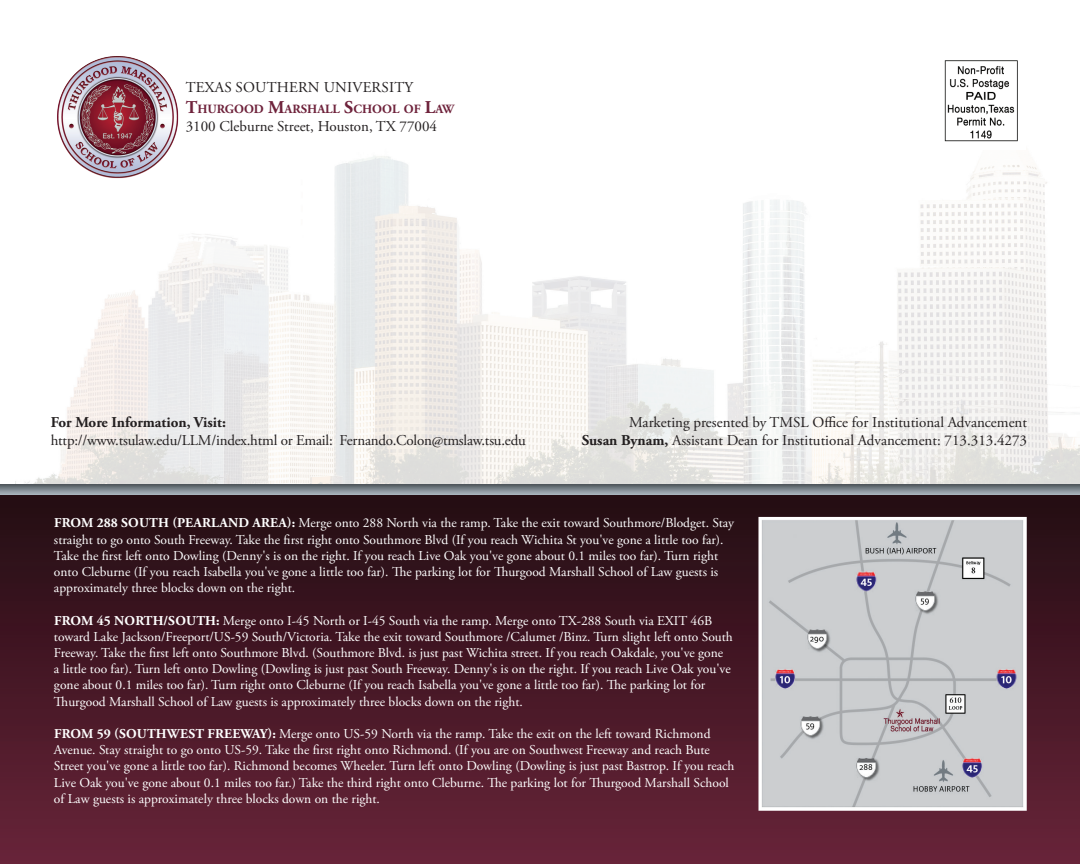
<style>
.page{position:relative;width:1080px;height:864px;background:#fff}
.page>*{position:absolute;margin:0;border:0;box-sizing:border-box;transform-origin:0 0}
.t1{font:15px/18px "Adobe Garamond Pro";color:#231f20;text-align:right}
.t2{font:700 15px "Adobe Garamond Pro";color:#231f20}
.t3{font:13.5px/16.2px "Adobe Garamond Pro";color:#fff}
.t4{font:700 12.6px "Adobe Garamond Pro";color:#6e223b}
.s1{font-size:18px}
.s2{font-weight:700}
</style>
<div class="page">
<img style="left:15px;top:156px;width:1065px;height:328px">
<div style="left:0;top:493px;width:1080px;height:371px;background:linear-gradient(to bottom,#230c12,#682339)"></div>
<img style="left:54px;top:56px;width:127px;height:125px">
<img style="left:944px;top:60px;width:74px;height:82px">
<img style="left:761px;top:520px;width:263px;height:288px">
<div style="left:758px;top:517px;width:269px;height:294px;border:2px solid #fff"></div>
<svg style="left:0;top:484px;width:1080px;height:11px;background:#7d868e"></svg>
<p class="t1" style="left:186px;top:78px;width:229px">TEXAS SOUTHERN UNIVERSITY</p>
<p class="t4" style="left:186px;top:102px;width:270px"><span class="s1">T</span>HURGOOD <span class="s1">M</span>ARSHALL <span class="s1">S</span>CHOOL OF <span class="s1">L</span>AW</p>
<p class="t1" style="left:186px;top:118px;width:253px">3100 Cleburne Street, Houston, TX 77004</p>
<p class="t2" style="left:51px;top:413px;width:177px">For More Information, Visit:</p>
<p class="t1" style="left:51px;top:431px;width:477px">http://www.tsulaw.edu/LLM/index.html or Email: Fernando.Colon@tmslaw.tsu.edu</p>
<p class="t1" style="left:582px;top:414px;width:447px">Marketing presented by TMSL Office for Institutional Advancement<br><span class="s2">Susan Bynam,</span> Assistant Dean for Institutional Advancement: 713.313.4273</p>
<p class="t3" style="left:54px;top:516px;width:682px"><span class="s2">FROM 288 SOUTH (PEARLAND AREA):</span> Merge onto 288 North via the ramp. Take the exit toward Southmore/Blodget. Stay straight to go onto South Freeway. Take the first right onto Southmore Blvd (If you reach Wichita St you've gone a little too far).<br>Take the first left onto Dowling (Denny's is on the right. If you reach Live Oak you've gone about 0.1 miles too far). Turn right onto Cleburne (If you reach Isabella you've gone a little too far). The parking lot for Thurgood Marshall School of Law guests is approximately three blocks down on the right.</p>
<p class="t3" style="left:54px;top:613px;width:680px"><span class="s2">FROM 45 NORTH/SOUTH:</span> Merge onto I-45 North or I-45 South via the ramp. Merge onto TX-288 South via EXIT 46B toward Lake Jackson/Freeport/US-59 South/Victoria. Take the exit toward Southmore /Calumet /Binz. Turn slight left onto South Freeway. Take the first left onto Southmore Blvd. (Southmore Blvd. is just past Wichita street. If you reach Oakdale, you've gone<br>a little too far). Turn left onto Dowling (Dowling is just past South Freeway. Denny's is on the right. If you reach Live Oak you've gone about 0.1 miles too far). Turn right onto Cleburne (If you reach Isabella you've gone a little too far). The parking lot for Thurgood Marshall School of Law guests is approximately three blocks down on the right.</p>
<p class="t3" style="left:54px;top:726px;width:682px"><span class="s2">FROM 59 (SOUTHWEST FREEWAY):</span> Merge onto US-59 North via the ramp. Take the exit on the left toward Richmond Avenue. Stay straight to go onto US-59. Take the first right onto Richmond. (If you are on Southwest Freeway and reach Bute Street you've gone a little too far). Richmond becomes Wheeler. Turn left onto Dowling (Dowling is just past Bastrop. If you reach Live Oak you've gone about 0.1 miles too far.) Take the third right onto Cleburne. The parking lot for Thurgood Marshall School of Law guests is approximately three blocks down on the right.</p>
</div>
